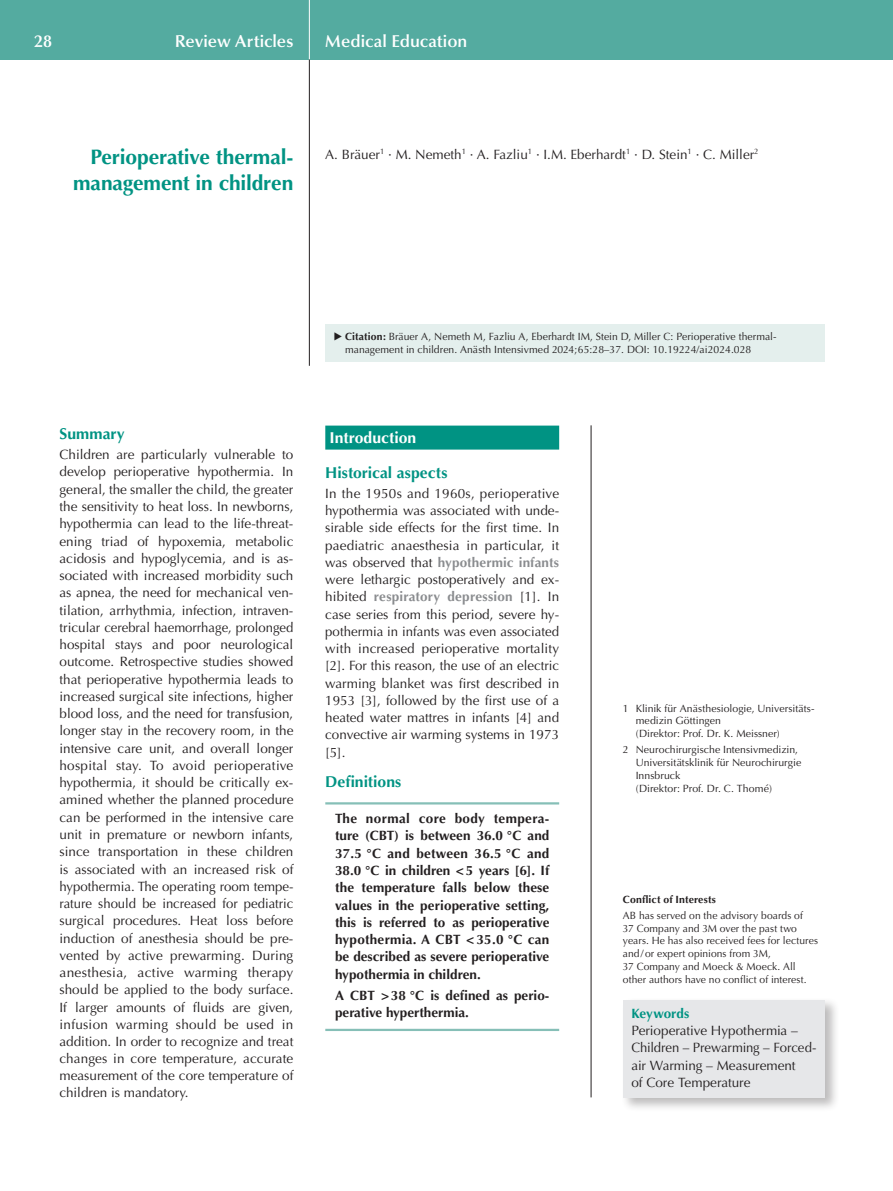
<style>
.page{position:relative;width:893px;height:1191px;background:#fff}
.page>*{position:absolute;margin:0;border:0;box-sizing:border-box;transform-origin:0 0}
.t1{font:700 21px/25.5px "Optima";letter-spacing:-.005em;color:#009383;text-align:right}
.t2{font:600 17.25px "Optima";color:#fff}
.t3{font:700 15.75px "Optima";color:#009383}
.t4{font:700 15.75px "Optima";color:#fff}
.t5{font:13.5px/17.2px "Optima";color:#231f20;text-align:justify}
.t6{font:700 13.5px/17.2px "Optima";color:#231f20}
.t7{font:700 13.5px "Optima";letter-spacing:.005em;color:#009383}
.t8{font:10.5px/12.8px "Optima";letter-spacing:.005em;color:#231f20}
.t9{font:700 10.5px "Optima";letter-spacing:.015em;color:#231f20}
.s1{font-weight:700}
.s2{font-weight:700;color:#8a8c8f}
</style>
<div class="page">
<div style="left:0;top:0;width:893px;height:60px;background:#54aba0"></div>
<hr style="left:309px;top:0;width:1px;height:60px;background:#fff">
<hr style="left:309px;top:60px;width:1px;height:306px;background:#231f20">
<hr style="left:591px;top:425px;width:1px;height:672px;background:#231f20">
<div style="left:325px;top:425px;width:234px;height:24px;background:#009383"></div>
<hr style="left:325px;top:802px;width:234px;height:2px;background:#86bfb7">
<hr style="left:325px;top:1028px;width:234px;height:3px;background:#86bfb7">
<div style="left:325px;top:324px;width:500px;height:37px;background:#e4efed"></div>
<div style="left:620px;top:997px;width:219px;height:114px;background:#231f20;opacity:.3"></div>
<div style="left:623px;top:999px;width:202px;height:98px;background:#e6e7e9"></div>
<p class="t2" style="left:34px;top:31px;width:20px">28</p>
<p class="t2" style="left:175px;top:31px;width:120px">Review Articles</p>
<p class="t2" style="left:325px;top:31px;width:144px">Medical Education</p>
<h1 class="t1" style="left:73px;top:145px;width:222px">Perioperative thermal&shy;management in children</h1>
<p class="t5" style="left:325px;top:146px;width:435px">A. Bräuer<sup>1</sup> · M. Nemeth<sup>1</sup> · A. Fazliu<sup>1</sup> · I.M. Eberhardt<sup>1</sup> · D. Stein<sup>1</sup> · C. Miller<sup>2</sup></p>
<p class="t3" style="left:60px;top:424px;width:67px">Summary</p>
<p class="t5" style="left:60px;top:446px;width:235px">Children are particularly vulnerable to develop perioperative hypothermia. In general, the smaller the child, the greater the sensitivity to heat loss. In newborns, hypothermia can lead to the life-threat&shy;ening triad of hypoxemia, metabolic acidosis and hypoglycemia, and is as&shy;sociated with increased morbidity such as apnea, the need for mechanical ven&shy;tilation, arrhythmia, infection, intraven&shy;tricular cerebral haemorrhage, prolonged hospital stays and poor neurological outcome. Retrospective studies showed that perioperative hypothermia leads to increased surgical site infections, higher blood loss, and the need for transfusion, longer stay in the recovery room, in the intensive care unit, and overall longer hospital stay. To avoid perioperative hypothermia, it should be critically ex&shy;amined whether the planned procedure can be performed in the intensive care unit in premature or newborn infants, since transportation in these children is associated with an increased risk of hypothermia. The operating room tempe&shy;rature should be increased for pediatric surgical procedures. Heat loss before induction of anesthesia should be pre&shy;vented by active prewarming. During anesthesia, active warming therapy should be applied to the body surface.<br>If larger amounts of fluids are given, infusion warming should be used in addition. In order to recognize and treat changes in core temperature, accurate measurement of the core temperature of children is mandatory.</p>
<p class="t8" style="left:345px;top:330px;width:432px"><span class="s1">Citation:</span> Bräuer A, Nemeth M, Fazliu A, Eberhardt IM, Stein D, Miller C: Perioperative thermal&shy;management in children. Anästh Intensivmed 2024;65:28–37. DOI: 10.19224/ai2024.028</p>
<p class="t4" style="left:330px;top:428px;width:88px">Introduction</p>
<p class="t3" style="left:325px;top:463px;width:124px">Historical aspects</p>
<p class="t5" style="left:325px;top:485px;width:235px">In the 1950s and 1960s, perioperative hypothermia was associated with unde&shy;sirable side effects for the first time. In paediatric anaesthesia in particular, it was observed that <span class="s2">hypothermic infants </span>were lethargic postoperatively and ex&shy;hibited <span class="s2">respiratory depression</span> [1]. In case series from this period, severe hy&shy;pothermia in infants was even associated with increased perioperative mortality [2]. For this reason, the use of an electric warming blanket was first described in 1953 [3], followed by the first use of a heated water mattres in infants [4] and convective air warming systems in 1973 [5].</p>
<p class="t3" style="left:325px;top:772px;width:78px">Definitions</p>
<p class="t6" style="left:335px;top:810px;width:216px">The normal core body tempera-- ture (CBT) is between 36.0 °C and<br>37.5 °C and between 36.5 °C and<br>38.0 °C in children &lt;5 years [6]. If the temperature falls below these values in the perioperative setting, this is referred to as perioperative hypothermia. A CBT &lt; 35.0 °C can be described as severe perioperative hypothermia in children.</p>
<p class="t6" style="left:335px;top:987px;width:216px">A CBT &gt;38 °C is defined as perio&shy;perative hyperthermia.</p>
<p class="t8" style="left:636px;top:702px;width:180px;text-indent:-13px">1 Klinik für Anästhesiologie, Universitäts&shy;medizin Göttingen<br>(Direktor: Prof. Dr. K. Meissner)</p>
<p class="t8" style="left:636px;top:743px;width:167px;text-indent:-13px">2 Neurochirurgische Intensivmedizin,<br>Universitätsklinik für Neurochirurgie<br>Innsbruck<br>(Direktor: Prof. Dr. C. Thomé)</p>
<p class="t9" style="left:623px;top:893px;width:95px">Conflict of Interests</p>
<p class="t8" style="left:623px;top:909px;width:197px">AB has served on the advisory boards of<br>37 Company and 3M over the past two years. He has also received fees for lectures and/or expert opinions from 3M,<br>37 Company and Moeck &amp; Moeck. All other authors have no conflict of interest.</p>
<p class="t7" style="left:631px;top:1005px;width:60px">Keywords</p>
<p class="t5" style="left:631px;top:1022px;width:186px;text-align:left">Perioperative Hypothermia –<br>Children – Prewarming – Forced&shy;air Warming – Measurement<br>of Core Temperature</p>
</div>
